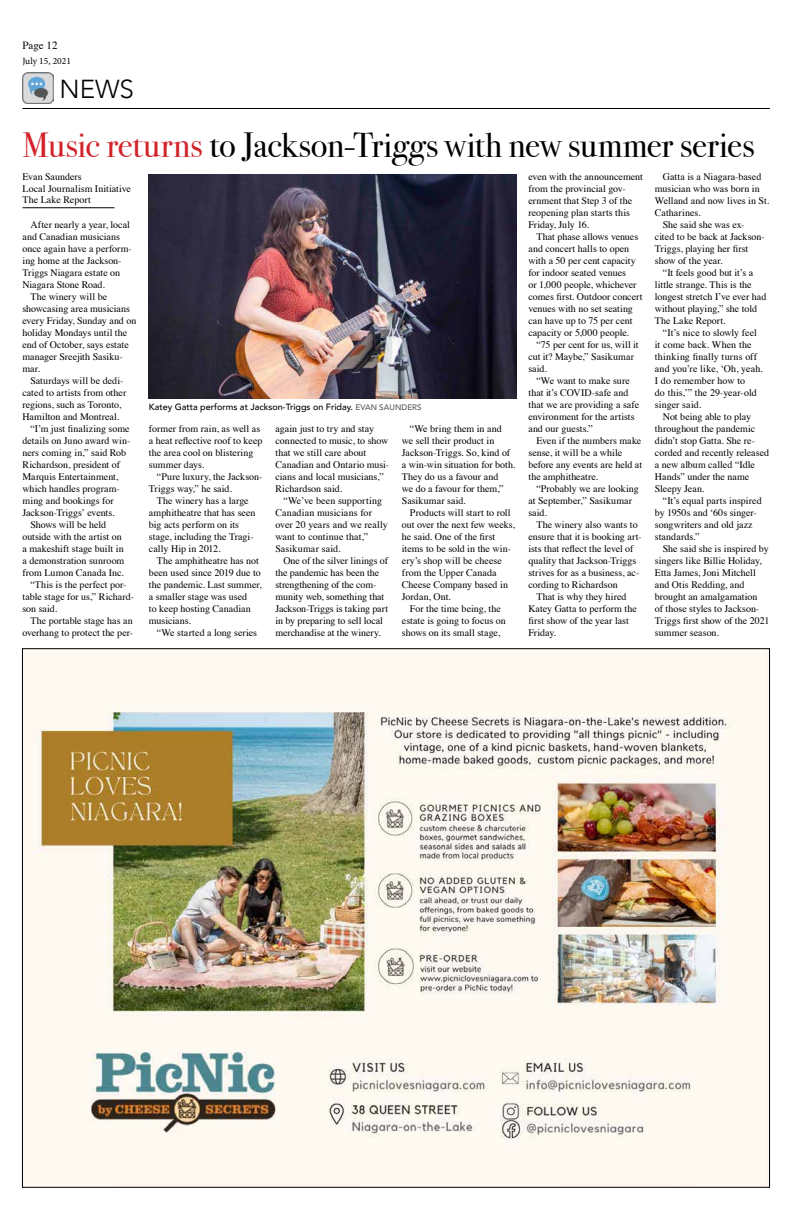
<style>
.page{position:relative;width:792px;height:1224px;background:#fff}
.page>*{position:absolute;margin:0;border:0;box-sizing:border-box;transform-origin:0 0}
.t1{font:35px "Bodoni Svty Two ITCTT";letter-spacing:-.005em;color:#000}
.t2{font:300 26px "Avenir";color:#000}
.t3{font:11px "Times";color:#000}
.t4{font:10px/12px "Times";color:#000}
.t5{font:10px "Times";letter-spacing:.025em;color:#000}
.t6{font:9.5px "Minion Pro";color:#000}
.t7{font:500 9px "Avenir";color:#000}
.s1{color:#d2232a}
.s2{font-size:8px;color:#58595b}
</style>
<div class="page">
<hr style="left:22px;top:108px;width:748px;height:1px;background:#000">
<img style="left:22px;top:72px;width:32px;height:31px">
<img style="left:24px;top:650px;width:744px;height:536px">
<hr style="left:22px;top:208px;width:92px;height:1px;background:#000">
<img style="left:149px;top:174px;width:368px;height:225px">
<p class="t3" style="left:22px;top:35px;width:37px">Page 12</p>
<p class="t6" style="left:22px;top:54px;width:50px">July 15, 2021</p>
<h2 class="t2" style="left:59px;top:74px;width:76px">NEWS</h2>
<h1 class="t1" style="left:22px;top:116px;width:734px"><span class="s1">Music returns</span> to Jackson-Triggs with new summer series</h1>
<p class="t4" style="left:22px;top:170px;width:110px">Evan Saunders<br>Local Journalism Initiative</p>
<p class="t4" style="left:22px;top:193px;width:70px">The Lake Report</p>
<p class="t4" style="left:30px;top:218px;width:101px">After nearly a year, local</p>
<p class="t4" style="left:22px;top:230px;width:99px">and Canadian musicians</p>
<p class="t4" style="left:22px;top:242px;width:111px">once again have a perform-</p>
<p class="t4" style="left:22px;top:254px;width:101px">ing home at the Jackson-</p>
<p class="t4" style="left:22px;top:266px;width:99px">Triggs Niagara estate on</p>
<p class="t4" style="left:22px;top:278px;width:84px">Niagara Stone Road.</p>
<p class="t4" style="left:30px;top:290px;width:78px">The winery will be</p>
<p class="t4" style="left:22px;top:302px;width:109px">showcasing area musicians</p>
<p class="t4" style="left:22px;top:314px;width:115px">every Friday, Sunday and on</p>
<p class="t4" style="left:22px;top:326px;width:106px">holiday Mondays until the</p>
<p class="t4" style="left:22px;top:338px;width:108px">end of October, says estate</p>
<p class="t4" style="left:22px;top:350px;width:102px">manager Sreejith Sasiku-</p>
<p class="t4" style="left:22px;top:362px;width:19px">mar.</p>
<p class="t4" style="left:30px;top:374px;width:94px">Saturdays will be dedi-</p>
<p class="t4" style="left:22px;top:386px;width:105px">cated to artists from other</p>
<p class="t4" style="left:22px;top:398px;width:100px">regions, such as Toronto,</p>
<p class="t4" style="left:22px;top:410px;width:98px">Hamilton and Montreal.</p>
<p class="t4" style="left:30px;top:422px;width:101px">“I’m just finalizing some</p>
<p class="t4" style="left:22px;top:434px;width:109px">details on Juno award win-</p>
<p class="t4" style="left:22px;top:446px;width:105px">ners coming in,” said Rob</p>
<p class="t4" style="left:22px;top:458px;width:99px">Richardson, president of</p>
<p class="t4" style="left:22px;top:470px;width:97px">Marquis Entertainment,</p>
<p class="t4" style="left:22px;top:482px;width:99px">which handles program-</p>
<p class="t4" style="left:22px;top:494px;width:93px">ming and bookings for</p>
<p class="t4" style="left:22px;top:506px;width:94px">Jackson-Triggs’ events.</p>
<p class="t4" style="left:30px;top:518px;width:77px">Shows will be held</p>
<p class="t4" style="left:22px;top:530px;width:101px">outside with the artist on</p>
<p class="t4" style="left:22px;top:542px;width:103px">a makeshift stage built in</p>
<p class="t4" style="left:22px;top:554px;width:103px">a demonstration sunroom</p>
<p class="t4" style="left:22px;top:566px;width:103px">from Lumon Canada Inc.</p>
<p class="t4" style="left:30px;top:578px;width:98px">“This is the perfect por-</p>
<p class="t4" style="left:22px;top:590px;width:113px">table stage for us,” Richard-</p>
<p class="t4" style="left:22px;top:602px;width:36px">son said.</p>
<p class="t4" style="left:30px;top:614px;width:104px">The portable stage has an</p>
<p class="t4" style="left:22px;top:626px;width:112px">overhang to protect the per-</p>
<p class="t4" style="left:663px;top:170px;width:100px">Gatta is a Niagara-based</p>
<p class="t4" style="left:655px;top:182px;width:106px">musician who was born in</p>
<p class="t4" style="left:655px;top:194px;width:116px">Welland and now lives in St.</p>
<p class="t4" style="left:655px;top:206px;width:47px">Catharines.</p>
<p class="t4" style="left:663px;top:218px;width:83px">She said she was ex-</p>
<p class="t4" style="left:655px;top:230px;width:111px">cited to be back at Jackson-</p>
<p class="t4" style="left:655px;top:242px;width:95px">Triggs, playing her first</p>
<p class="t4" style="left:655px;top:254px;width:69px">show of the year.</p>
<p class="t4" style="left:663px;top:266px;width:92px">“It feels good but it’s a</p>
<p class="t4" style="left:655px;top:278px;width:98px">little strange. This is the</p>
<p class="t4" style="left:655px;top:290px;width:113px">longest stretch I’ve ever had</p>
<p class="t4" style="left:655px;top:302px;width:104px">without playing,” she told</p>
<p class="t4" style="left:655px;top:314px;width:72px">The Lake Report.</p>
<p class="t4" style="left:663px;top:326px;width:96px">“It’s nice to slowly feel</p>
<p class="t4" style="left:655px;top:338px;width:98px">it come back. When the</p>
<p class="t5" style="left:655px;top:347px;width:104px">thinking finally turns off</p>
<p class="t4" style="left:655px;top:362px;width:109px">and you’re like, ‘Oh, yeah.</p>
<p class="t4" style="left:655px;top:374px;width:92px">I do remember how to</p>
<p class="t4" style="left:655px;top:386px;width:103px">do this,’” the 29-year-old</p>
<p class="t4" style="left:655px;top:398px;width:48px">singer said.</p>
<p class="t4" style="left:663px;top:410px;width:90px">Not being able to play</p>
<p class="t4" style="left:655px;top:422px;width:102px">throughout the pandemic</p>
<p class="t4" style="left:655px;top:434px;width:102px">didn’t stop Gatta. She re-</p>
<p class="t4" style="left:655px;top:446px;width:116px">corded and recently released</p>
<p class="t4" style="left:655px;top:458px;width:102px">a new album called “Idle</p>
<p class="t4" style="left:655px;top:470px;width:96px">Hands” under the name</p>
<p class="t4" style="left:655px;top:482px;width:51px">Sleepy Jean.</p>
<p class="t4" style="left:663px;top:494px;width:100px">“It’s equal parts inspired</p>
<p class="t4" style="left:655px;top:506px;width:103px">by 1950s and ‘60s singer-</p>
<p class="t4" style="left:655px;top:518px;width:99px">songwriters and old jazz</p>
<p class="t4" style="left:655px;top:530px;width:46px">standards.”</p>
<p class="t4" style="left:663px;top:542px;width:107px">She said she is inspired by</p>
<p class="t4" style="left:655px;top:554px;width:108px">singers like Billie Holiday,</p>
<p class="t4" style="left:655px;top:566px;width:103px">Etta James, Joni Mitchell</p>
<p class="t4" style="left:655px;top:578px;width:91px">and Otis Redding, and</p>
<p class="t4" style="left:655px;top:590px;width:104px">brought an amalgamation</p>
<p class="t4" style="left:655px;top:602px;width:106px">of those styles to Jackson-</p>
<p class="t4" style="left:655px;top:614px;width:116px">Triggs first show of the 2021</p>
<p class="t4" style="left:655px;top:626px;width:66px">summer season.</p>
<p class="t4" style="left:528px;top:170px;width:116px">even with the announcement from the provincial gov&shy;ernment that Step 3 of the reopening plan starts this<br>Friday, July 16.</p>
<p class="t4" style="left:528px;top:230px;width:116px;text-indent:8px">That phase allows venues and concert halls to open with a 50 per cent capacity for indoor seated venues<br>or 1,000 people, whichever comes first. Outdoor concert venues with no set seating can have up to 75 per cent capacity or 5,000 people.</p>
<p class="t4" style="left:528px;top:338px;width:112px;text-indent:8px">“75 per cent for us, will it cut it? Maybe,” Sasikumar said.</p>
<p class="t4" style="left:528px;top:374px;width:112px;text-indent:8px">“We want to make sure that it’s COVID-safe and that we are providing a safe environment for the artists and our guests.”</p>
<p class="t4" style="left:528px;top:434px;width:115px;text-indent:8px">Even if the numbers make sense, it will be a while before any events are held at the amphitheatre.</p>
<p class="t4" style="left:528px;top:482px;width:112px;text-indent:8px">“Probably we are looking at September,” Sasikumar said.</p>
<p class="t4" style="left:528px;top:518px;width:115px;text-indent:8px">The winery also wants to ensure that it is booking art&shy;ists that reflect the level of quality that Jackson-Triggs strives for as a business, ac&shy;cording to Richardson</p>
<p class="t4" style="left:528px;top:590px;width:110px;text-indent:8px">That is why they hired<br>Katey Gatta to perform the first show of the year last<br>Friday.</p>
<p class="t7" style="left:149px;top:399px;width:274px">Katey Gatta performs at Jackson-Triggs on Friday. <span class="s2">EVAN SAUNDERS</span></p>
<p class="t4" style="left:149px;top:422px;width:115px">former from rain, as well as a heat reflective roof to keep the area cool on blistering summer days.</p>
<p class="t4" style="left:149px;top:470px;width:115px;text-indent:8px">“Pure luxury, the Jackson-<br>Triggs way,” he said.</p>
<p class="t4" style="left:149px;top:494px;width:108px;text-indent:8px">The winery has a large amphitheatre that has seen big acts perform on its stage, including the Tragi&shy;cally Hip in 2012.</p>
<p class="t4" style="left:149px;top:554px;width:114px;text-indent:8px">The amphitheatre has not been used since 2019 due to the pandemic. Last summer, a smaller stage was used<br>to keep hosting Canadian musicians.</p>
<p class="t4" style="left:157px;top:626px;width:102px">“We started a long series</p>
<p class="t4" style="left:275px;top:422px;width:115px">again just to try and stay connected to music, to show that we still care about<br>Canadian and Ontario musi&shy;cians and local musicians,”<br>Richardson said.</p>
<p class="t4" style="left:275px;top:494px;width:114px;text-indent:8px">“We’ve been supporting<br>Canadian musicians for over 20 years and we really want to continue that,”<br>Sasikumar said.</p>
<p class="t4" style="left:275px;top:554px;width:114px;text-indent:8px">One of the silver linings of the pandemic has been the strengthening of the com&shy;munity web, something that<br>Jackson-Triggs is taking part in by preparing to sell local merchandise at the winery.</p>
<p class="t4" style="left:402px;top:422px;width:115px;text-indent:8px">“We bring them in and we sell their product in<br>Jackson-Triggs. So, kind of a win-win situation for both.<br>They do us a favour and<br>we do a favour for them,”<br>Sasikumar said.</p>
<p class="t4" style="left:402px;top:506px;width:115px;text-indent:8px">Products will start to roll out over the next few weeks, he said. One of the first items to be sold in the win&shy;ery’s shop will be cheese from the Upper Canada<br>Cheese Company based in<br>Jordan, Ont.</p>
<p class="t4" style="left:402px;top:602px;width:105px;text-align:center">For the time being, the estate is going to focus on shows on its small stage,</p>
</div>
